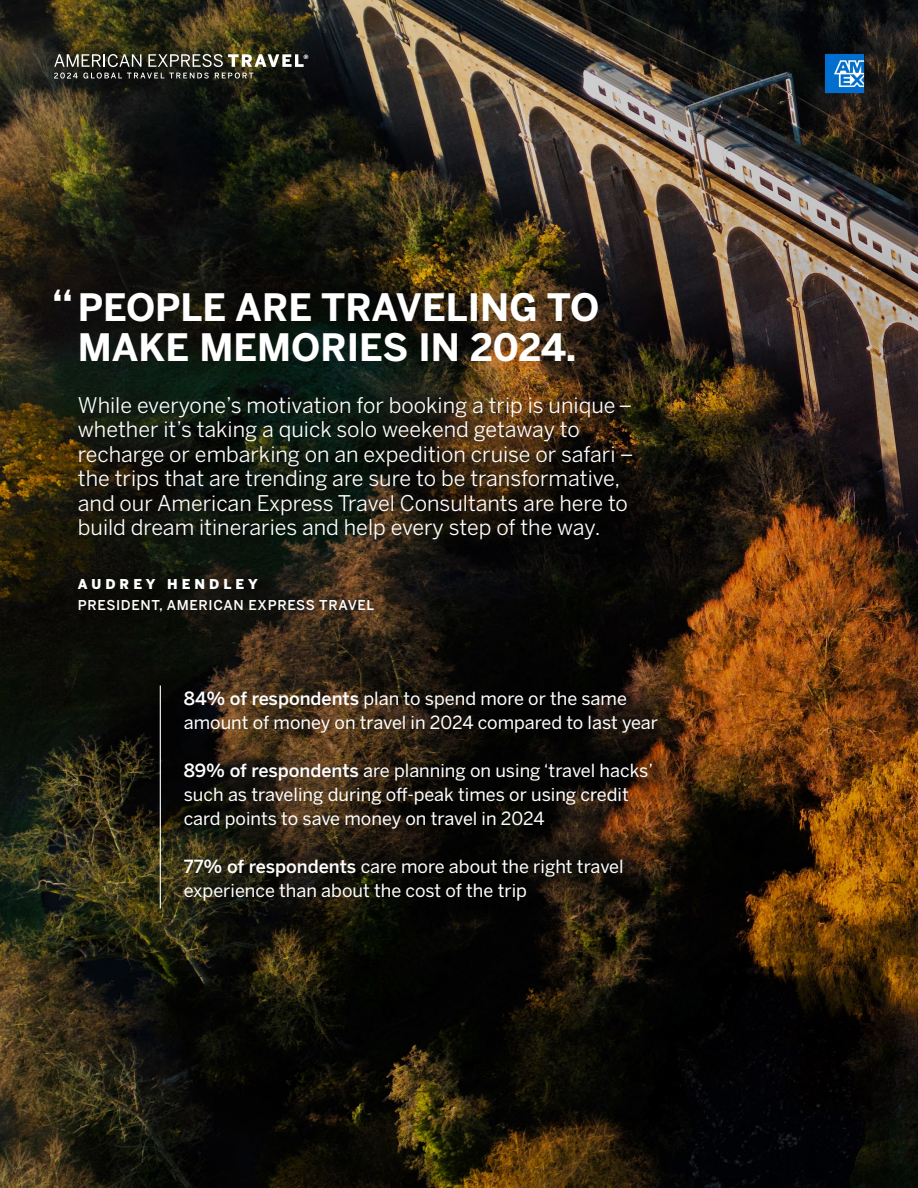
<style>
.page{position:relative;width:918px;height:1188px;background:#fff}
.page>*{position:absolute;margin:0;border:0;box-sizing:border-box;transform-origin:0 0}
.t1{font:500 46.5px "Benton Sans";color:#fff}
.t2{font:700 37.5px/40.5px "Benton Sans";color:#fff}
.t3{font:21.45px/24.5px "Benton Sans";color:#fff}
.t4{font:18px/24px "Benton Sans";color:#fff}
.t5{font:500 13.5px "Benton Sans";letter-spacing:.05em;color:#fff}
.t6{font:900 13.5px "Benton Sans";letter-spacing:.3em;color:#fff}
.t7{font:900 9.9px "Benton Sans";color:#fff}
.s1{font-weight:500}
</style>
<div class="page">
<img style="left:0;top:0;width:918px;height:1188px">
<hr style="left:160px;top:685px;width:1px;height:224px;background:#fff">
<svg style="left:54px;top:73px;width:155px;height:6px"></svg>
<svg style="left:215px;top:73px;width:38px;height:6px"></svg>
<svg style="left:54px;top:54px;width:87px;height:13px"></svg>
<svg style="left:148px;top:54px;width:156px;height:13px"></svg>
<img style="left:817px;top:46px;width:55px;height:55px">
<p class="t7" style="left:303px;top:52px;width:7px">®</p>
<h1 class="t1" style="left:51px;top:279px;width:24px">“</h1>
<h2 class="t2" style="left:78px;top:288px;width:523px">PEOPLE ARE TRAVELING TO<br>MAKE MEMORIES IN 2024.</h2>
<p class="t3" style="left:78px;top:393px;width:557px">While everyone’s motivation for booking a trip is unique – whether it’s taking a quick solo weekend getaway to recharge or embarking on an expedition cruise or safari – the trips that are trending are sure to be transformative, and our American Express Travel Consultants are here to build dream itineraries and help every step of the way.</p>
<p class="t6" style="left:78px;top:576px;width:182px">AUDREY HENDLEY</p>
<p class="t5" style="left:78px;top:597px;width:298px">PRESIDENT, AMERICAN EXPRESS TRAVEL</p>
<p class="t4" style="left:184px;top:686px;width:476px"><span class="s1">84% of respondents</span> plan to spend more or the same amount of money on travel in 2024 compared to last year</p>
<p class="t4" style="left:184px;top:758px;width:471px"><span class="s1">89% of respondents</span> are planning on using ‘travel hacks’ such as traveling during off-peak times or using credit card points to save money on travel in 2024</p>
<p class="t4" style="left:184px;top:854px;width:441px"><span class="s1">77% of respondents</span> care more about the right travel experience than about the cost of the trip</p>
</div>
